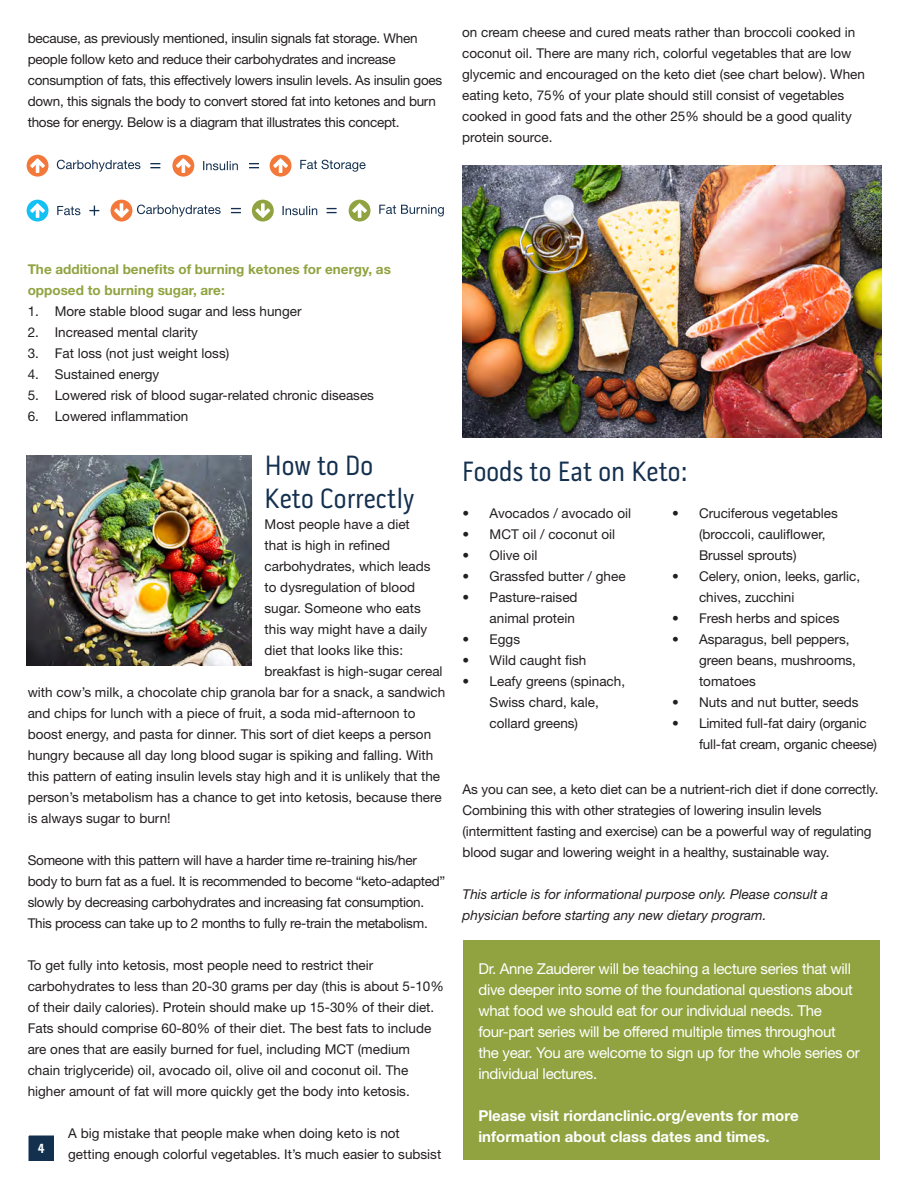
<style>
.page{position:relative;width:918px;height:1188px;background:#fff}
.page>*{position:absolute;margin:0;border:0;box-sizing:border-box;transform-origin:0 0}
.Subheading{font:28.5px/33px "Pill Gothic 300 mg";color:#14304f}
.Body_Text{font:15px/21px "Helvetica Neue LT Std";letter-spacing:-.02em;color:#fff}
.Body_Text-2{font:700 15px/21px "Helvetica Neue LT Std";color:#fff}
.Body_Text-3{font:13.5px/21px "Helvetica Neue LT Std";color:#231f20}
.Body_Text-4{font:13.5px/21px "Helvetica Neue LT Std";letter-spacing:-.02em;color:#231f20}
.Body_Text-5{font:italic 13.5px/21px "Helvetica Neue LT Std";color:#231f20}
.Body_Text-6{font:700 13.5px/21px "Helvetica Neue LT Std";color:#90a340}
.t1{font:700 13.5px "Pill Gothic 300 mg";color:#fff}
</style>
<div class="page">
<div style="left:463px;top:940px;width:416px;height:220px;background:#90a340"></div>
<img style="left:462px;top:166px;width:420px;height:272px">
<svg style="left:57px;top:160px;width:83px;height:12px"></svg>
<svg style="left:27px;top:155px;width:21px;height:22px"></svg>
<svg style="left:150px;top:163px;width:10px;height:5px"></svg>
<svg style="left:203px;top:161px;width:35px;height:9px"></svg>
<svg style="left:172px;top:155px;width:22px;height:22px"></svg>
<svg style="left:249px;top:163px;width:10px;height:5px"></svg>
<svg style="left:300px;top:160px;width:66px;height:12px"></svg>
<svg style="left:270px;top:155px;width:22px;height:22px"></svg>
<svg style="left:57px;top:206px;width:23px;height:9px"></svg>
<svg style="left:27px;top:200px;width:21px;height:22px"></svg>
<svg style="left:89px;top:206px;width:10px;height:10px"></svg>
<svg style="left:111px;top:200px;width:110px;height:22px"></svg>
<svg style="left:231px;top:208px;width:10px;height:5px"></svg>
<svg style="left:283px;top:206px;width:34px;height:9px"></svg>
<svg style="left:252px;top:200px;width:22px;height:22px"></svg>
<svg style="left:327px;top:208px;width:10px;height:5px"></svg>
<svg style="left:379px;top:205px;width:65px;height:11px"></svg>
<svg style="left:349px;top:200px;width:22px;height:22px"></svg>
<img style="left:27px;top:455px;width:224px;height:211px">
<div style="left:27px;top:1134px;width:29px;height:28px;background:#14304f;border:2px solid #fff"></div>
<p class="Body_Text-4" style="left:28px;top:27px;width:416px">because, as previously mentioned, insulin signals fat storage. When people follow keto and reduce their carbohydrates and increase consumption of fats, this effectively lowers insulin levels. As insulin goes down, this signals the body to convert stored fat into ketones and burn those for energy. Below is a diagram that illustrates this concept.</p>
<p class="Body_Text-3" style="left:462px;top:21px;width:404px">on cream cheese and cured meats rather than broccoli cooked in coconut oil. There are many rich, colorful vegetables that are low glycemic and encouraged on the keto diet (see chart below). When eating keto, 75% of your plate should still consist of vegetables cooked in good fats and the other 25% should be a good quality protein source.</p>
<p class="Body_Text-6" style="left:28px;top:258px;width:365px">The additional benefits of burning ketones for energy, as opposed to burning sugar, are:</p>
<p class="Body_Text-3" style="left:28px;top:300px;width:275px">1. More stable blood sugar and less hunger</p>
<p class="Body_Text-3" style="left:28px;top:321px;width:172px">2. Increased mental clarity</p>
<p class="Body_Text-3" style="left:28px;top:342px;width:203px">3. Fat loss (not just weight loss)</p>
<p class="Body_Text-3" style="left:28px;top:363px;width:133px">4. Sustained energy</p>
<p class="Body_Text-3" style="left:28px;top:384px;width:348px">5. Lowered risk of blood sugar-related chronic diseases</p>
<p class="Body_Text-3" style="left:28px;top:405px;width:162px">6. Lowered inflammation</p>
<p class="Subheading" style="left:265px;top:451px;width:151px">How to Do<br>Keto Correctly</p>
<p class="Body_Text-3" style="left:265px;top:513px;width:147px">Most people have a diet</p>
<p class="Body_Text-3" style="left:265px;top:534px;width:127px">that is high in refined</p>
<p class="Body_Text-3" style="left:265px;top:555px;width:168px">carbohydrates, which leads</p>
<p class="Body_Text-3" style="left:265px;top:576px;width:152px">to dysregulation of blood</p>
<p class="Body_Text-3" style="left:265px;top:597px;width:158px">sugar. Someone who eats</p>
<p class="Body_Text-3" style="left:265px;top:618px;width:164px">this way might have a daily</p>
<p class="Body_Text-3" style="left:265px;top:639px;width:140px">diet that looks like this:</p>
<p class="Body_Text-3" style="left:265px;top:660px;width:180px">breakfast is high-sugar cereal</p>
<p class="Body_Text-3" style="left:28px;top:681px;width:419px">with cow’s milk, a chocolate chip granola bar for a snack, a sandwich</p>
<p class="Body_Text-3" style="left:28px;top:702px;width:389px">and chips for lunch with a piece of fruit, a soda mid-afternoon to</p>
<p class="Body_Text-3" style="left:28px;top:723px;width:405px">boost energy, and pasta for dinner. This sort of diet keeps a person</p>
<p class="Body_Text-3" style="left:28px;top:744px;width:407px">hungry because all day long blood sugar is spiking and falling. With</p>
<p class="Body_Text-3" style="left:28px;top:765px;width:414px">this pattern of eating insulin levels stay high and it is unlikely that the</p>
<p class="Body_Text-3" style="left:28px;top:786px;width:415px">person’s metabolism has a chance to get into ketosis, because there</p>
<p class="Body_Text-3" style="left:28px;top:807px;width:144px">is always sugar to burn!</p>
<p class="Body_Text-4" style="left:28px;top:849px;width:419px">Someone with this pattern will have a harder time re-training his/her body to burn fat as a fuel. It is recommended to become “keto-adapted” slowly by decreasing carbohydrates and increasing fat consumption.<br>This process can take up to 2 months to fully re-train the metabolism.</p>
<p class="Body_Text-3" style="left:28px;top:954px;width:418px">To get fully into ketosis, most people need to restrict their carbohydrates to less than 20-30 grams per day (this is about 5-10% of their daily calories). Protein should make up 15-30% of their diet.<br>Fats should comprise 60-80% of their diet. The best fats to include are ones that are easily burned for fuel, including MCT (medium chain triglyceride) oil, avocado oil, olive oil and coconut oil. The higher amount of fat will more quickly get the body into ketosis.</p>
<p class="Body_Text-3" style="left:68px;top:1122px;width:375px">A big mistake that people make when doing keto is not getting enough colorful vegetables. It’s much easier to subsist</p>
<p class="t1" style="left:38px;top:1143px;width:8px">4</p>
<p class="Subheading" style="left:462px;top:458px;width:228px">Foods to Eat on Keto:</p>
<p class="Body_Text-3" style="left:463px;top:502px;width:170px">• Avocados / avocado oil</p>
<p class="Body_Text-3" style="left:463px;top:523px;width:154px">• MCT oil / coconut oil</p>
<p class="Body_Text-3" style="left:463px;top:544px;width:76px">• Olive oil</p>
<p class="Body_Text-3" style="left:463px;top:565px;width:165px">• Grassfed butter / ghee</p>
<p class="Body_Text-3" style="left:463px;top:586px;width:117px;text-align:right">• Pasture-raised animal protein</p>
<p class="Body_Text-3" style="left:463px;top:628px;width:59px">• Eggs</p>
<p class="Body_Text-3" style="left:463px;top:649px;width:125px">• Wild caught fish</p>
<p class="Body_Text-3" style="left:490px;top:670px;width:137px;text-indent:-27px">• Leafy greens (spinach,<br>Swiss chard, kale, collard greens)</p>
<p class="Body_Text-3" style="left:699px;top:502px;width:140px;text-indent:-27px">• Cruciferous vegetables (broccoli, cauliflower,<br>Brussel sprouts)</p>
<p class="Body_Text-3" style="left:699px;top:565px;width:163px;text-indent:-27px">• Celery, onion, leeks, garlic, chives, zucchini</p>
<p class="Body_Text-3" style="left:672px;top:607px;width:169px">• Fresh herbs and spices</p>
<p class="Body_Text-3" style="left:699px;top:628px;width:159px;text-indent:-27px">• Asparagus, bell peppers, green beans, mushrooms, tomatoes</p>
<p class="Body_Text-3" style="left:672px;top:691px;width:188px">• Nuts and nut butter, seeds</p>
<p class="Body_Text-3" style="left:699px;top:712px;width:180px;text-indent:-27px">• Limited full-fat dairy (organic full-fat cream, organic cheese)</p>
<p class="Body_Text-3" style="left:463px;top:779px;width:417px">As you can see, a keto diet can be a nutrient-rich diet if done correctly.<br>Combining this with other strategies of lowering insulin levels (intermittent fasting and exercise) can be a powerful way of regulating blood sugar and lowering weight in a healthy, sustainable way.</p>
<p class="Body_Text-5" style="left:463px;top:884px;width:367px">This article is for informational purpose only. Please consult a physician before starting any new dietary program.</p>
<p class="Body_Text" style="left:478px;top:958px;width:383px">Dr. Anne Zauderer will be teaching a lecture series that will dive deeper into some of the foundational questions about what food we should eat for our individual needs. The four-part series will be offered multiple times throughout the year. You are welcome to sign up for the whole series or individual lectures.</p>
<p class="Body_Text-2" style="left:478px;top:1104px;width:322px">Please visit riordanclinic.org/events for more information about class dates and times.</p>
</div>
